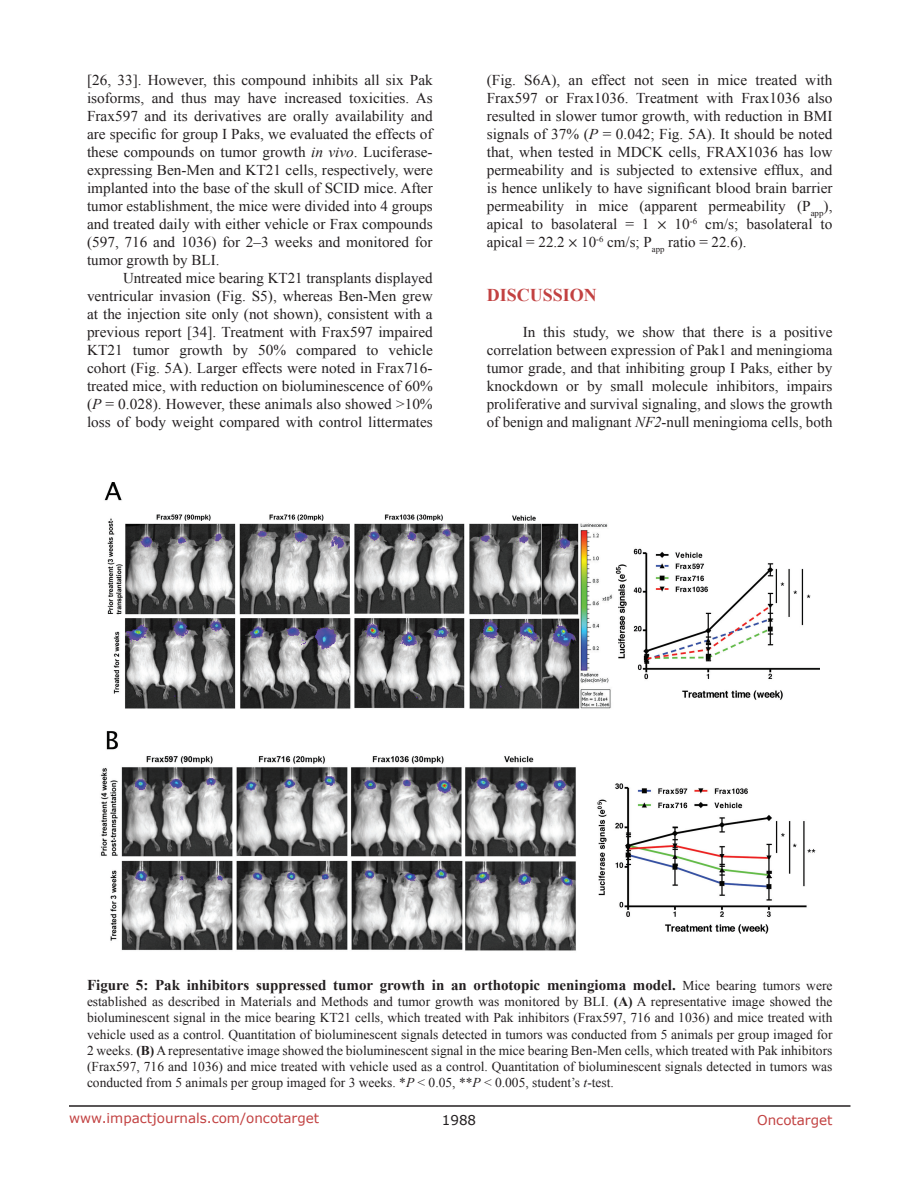
<style>
.page{position:relative;width:918px;height:1188px;background:#fff}
.page>*{position:absolute;margin:0;border:0;box-sizing:border-box;transform-origin:0 0}
.Heading{font:700 18px "Times New Roman";color:#c24141}
.BodyText{font:15px/18px "Times New Roman";color:#231f20;text-align:justify}
.FigureText{font:700 15px "Times New Roman";color:#231f20}
.FigureText-2{font:13.5px/16.2px "Times New Roman";color:#231f20;text-align:justify}
.t1{font:13.5px "Verdana";color:#c24141}
.t2{font:13.5px "Verdana";color:#231f20}
.s1{font-style:italic}
.s2{font-family:"Myriad Pro"}
.s3{font-weight:400;font-size:13.5px}
.s4{font-weight:700}
</style>
<div class="page">
<hr style="left:69px;top:1105px;width:781px;height:2px;background:#231f20">
<img style="left:100px;top:482px;width:720px;height:469px">
<p class="BodyText" style="left:87px;top:71px;width:347px">[26, 33]. However, this compound inhibits all six Pak isoforms, and thus may have increased toxicities. As Frax597 and its derivatives are orally availability and are specific for group I Paks, we evaluated the effects of these compounds on tumor growth <span class="s1">in vivo</span>. Luciferase&shy;expressing Ben-Men and KT21 cells, respectively, were implanted into the base of the skull of SCID mice. After tumor establishment, the mice were divided into 4 groups and treated daily with either vehicle or Frax compounds (597, 716 and 1036) for 2–3 weeks and monitored for tumor growth by BLI.</p>
<p class="BodyText" style="left:87px;top:269px;width:347px;text-indent:36px">Untreated mice bearing KT21 transplants displayed ventricular invasion (Fig. S5), whereas Ben-Men grew at the injection site only (not shown), consistent with a previous report [34]. Treatment with Frax597 impaired KT21 tumor growth by 50% compared to vehicle cohort (Fig. 5A). Larger effects were noted in Frax716- treated mice, with reduction on bioluminescence of 60% (<span class="s1">P</span> = 0.028). However, these animals also showed &gt;10% loss of body weight compared with control littermates</p>
<p class="BodyText" style="left:487px;top:71px;width:347px">(Fig. S6A), an effect not seen in mice treated with Frax597 or Frax1036. Treatment with Frax1036 also resulted in slower tumor growth, with reduction in BMI signals of 37% (<span class="s1">P</span> = 0.042; Fig. 5A). It should be noted that, when tested in MDCK cells, FRAX1036 has low permeability and is subjected to extensive efflux, and is hence unlikely to have significant blood brain barrier permeability in mice (apparent permeability (P<sub>app</sub>), apical to basolateral = 1 <span class="s2">×</span> 10<sup>-6</sup> cm/s; basolateral to apical = 22.2 <span class="s2">×</span> 10<sup>-6</sup> cm/s; P<sub>app</sub> ratio = 22.6).</p>
<p class="Heading" style="left:487px;top:283px;width:112px">DISCUSSION</p>
<p class="BodyText" style="left:487px;top:323px;width:347px;text-indent:36px">In this study, we show that there is a positive correlation between expression of Pak1 and meningioma tumor grade, and that inhibiting group I Paks, either by knockdown or by small molecule inhibitors, impairs proliferative and survival signaling, and slows the growth of benign and malignant <span class="s1">NF2</span>-null meningioma cells, both</p>
<p class="FigureText" style="left:87px;top:975px;width:747px">Figure 5: Pak inhibitors suppressed tumor growth in an orthotopic meningioma model. <span class="s3">Mice bearing tumors were</span></p>
<p class="FigureText-2" style="left:87px;top:993px;width:747px">established as described in Materials and Methods and tumor growth was monitored by BLI. <span class="s4">(A)</span> A representative image showed the bioluminescent signal in the mice bearing KT21 cells, which treated with Pak inhibitors (Frax597, 716 and 1036) and mice treated with vehicle used as a control. Quantitation of bioluminescent signals detected in tumors was conducted from 5 animals per group imaged for 2 weeks. <span class="s4">(B)</span> A representative image showed the bioluminescent signal in the mice bearing Ben-Men cells, which treated with Pak inhibitors (Frax597, 716 and 1036) and mice treated with vehicle used as a control. Quantitation of bioluminescent signals detected in tumors was conducted from 5 animals per group imaged for 3 weeks. *<span class="s1">P</span> &lt; 0.05, **<span class="s1">P</span> &lt; 0.005, student’s <span class="s1">t</span>-test.</p>
<p class="t1" style="left:69px;top:1109px;width:252px">www.impactjournals.com/oncotarget</p>
<p class="t2" style="left:442px;top:1111px;width:36px">1988</p>
<p class="t1" style="left:757px;top:1111px;width:77px">Oncotarget</p>
</div>
